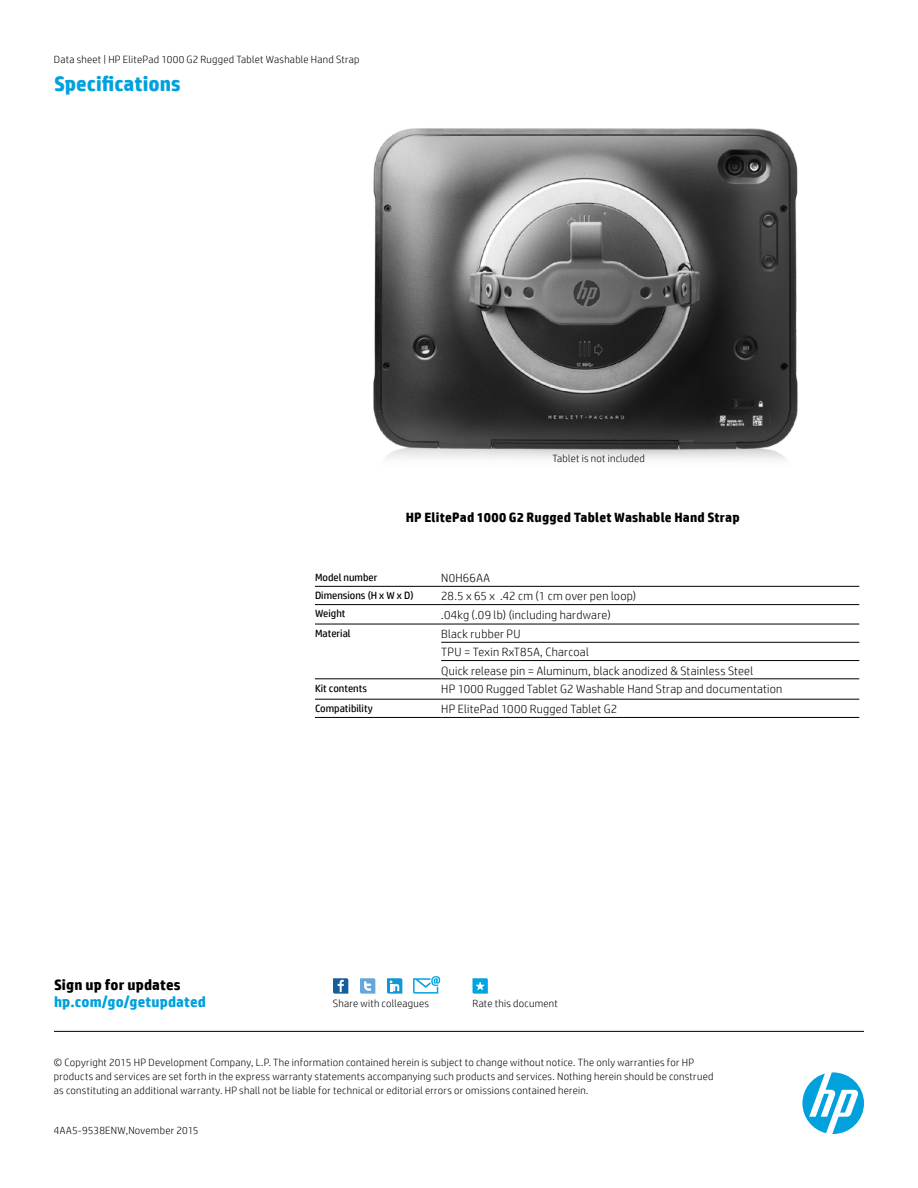
<style>
.page{position:relative;width:918px;height:1188px;background:#fff}
.page>*{position:absolute;margin:0;border:0;box-sizing:border-box;transform-origin:0 0}
.t1{font:700 21px "HP Simplified";color:#00a1dd}
.t2{font:700 15px "HP Simplified";letter-spacing:.01em;color:#00a1dd}
.t3{font:700 15px "HP Simplified";letter-spacing:.01em;color:#000}
.t4{font:700 13.5px "HP Simplified";letter-spacing:.015em;color:#000}
.t5{font:300 12px/18.3px "HP Simplified";letter-spacing:.02em;color:#000}
.t6{font:300 10.5px/13.5px "HP Simplified";letter-spacing:.025em;color:#000}
.t7{font:10.5px "HP Simplified";color:#000}
</style>
<div class="page">
<svg style="left:473px;top:978px;width:15px;height:16px"></svg>
<svg style="left:333px;top:978px;width:15px;height:16px"></svg>
<svg style="left:360px;top:978px;width:15px;height:16px"></svg>
<svg style="left:387px;top:978px;width:15px;height:16px"></svg>
<svg style="left:413px;top:976px;width:27px;height:18px"></svg>
<svg style="left:802px;top:1072px;width:62px;height:62px"></svg>
<hr style="left:54px;top:1031px;width:810px;height:1px;background:#000">
<img style="left:373px;top:128px;width:425px;height:332px">
<hr style="left:315px;top:586px;width:126px;height:1px;background:#000">
<hr style="left:441px;top:586px;width:418px;height:1px;background:#000">
<hr style="left:315px;top:604px;width:126px;height:1px;background:#000">
<hr style="left:441px;top:604px;width:418px;height:1px;background:#000">
<hr style="left:315px;top:624px;width:126px;height:1px;background:#000">
<hr style="left:441px;top:624px;width:418px;height:1px;background:#000">
<hr style="left:441px;top:642px;width:418px;height:1px;background:#000">
<hr style="left:441px;top:660px;width:418px;height:1px;background:#000">
<hr style="left:315px;top:678px;width:126px;height:1px;background:#000">
<hr style="left:441px;top:678px;width:418px;height:1px;background:#000">
<hr style="left:315px;top:699px;width:126px;height:1px;background:#000">
<hr style="left:441px;top:699px;width:418px;height:1px;background:#000">
<hr style="left:315px;top:717px;width:126px;height:1px;background:#000">
<hr style="left:441px;top:717px;width:418px;height:1px;background:#000">
<p class="t6" style="left:54px;top:52px;width:307px">Data sheet | HP ElitePad 1000 G2 Rugged Tablet Washable Hand Strap</p>
<h1 class="t1" style="left:54px;top:71px;width:128px">Specifications</h1>
<h2 class="t3" style="left:54px;top:976px;width:128px">Sign up for updates</h2>
<h2 class="t2" style="left:54px;top:993px;width:153px">hp.com/go/getupdated</h2>
<p class="t6" style="left:552px;top:452px;width:94px">Tablet is not included</p>
<p class="t4" style="left:406px;top:510px;width:336px">HP ElitePad 1000 G2 Rugged Tablet Washable Hand Strap</p>
<p class="t7" style="left:315px;top:571px;width:64px">Model number</p>
<p class="t5" style="left:441px;top:569px;width:50px">N0H66AA</p>
<p class="t7" style="left:315px;top:589px;width:100px">Dimensions (H x W x D)</p>
<p class="t5" style="left:441px;top:587px;width:197px">28.5 x 65 x .42 cm (1 cm over pen loop)</p>
<p class="t7" style="left:315px;top:608px;width:32px">Weight</p>
<p class="t5" style="left:441px;top:605px;width:171px">.04kg (.09 lb) (including hardware)</p>
<p class="t7" style="left:315px;top:627px;width:37px">Material</p>
<p class="t5" style="left:441px;top:625px;width:314px">Black rubber PU<br>TPU = Texin RxT85A, Charcoal<br>Quick release pin = Aluminum, black anodized &amp; Stainless Steel</p>
<p class="t7" style="left:315px;top:682px;width:54px">Kit contents</p>
<p class="t5" style="left:441px;top:679px;width:343px">HP 1000 Rugged Tablet G2 Washable Hand Strap and documentation</p>
<p class="t7" style="left:315px;top:702px;width:59px">Compatibility</p>
<p class="t5" style="left:441px;top:700px;width:178px">HP ElitePad 1000 Rugged Tablet G2</p>
<p class="t6" style="left:333px;top:996px;width:98px">Share with colleagues</p>
<p class="t6" style="left:472px;top:996px;width:87px">Rate this document</p>
<p class="t6" style="left:54px;top:1056px;width:661px">© Copyright 2015 HP Development Company, L.P. The information contained herein is subject to change without notice. The only warranties for HP products and services are set forth in the express warranty statements accompanying such products and services. Nothing herein should be construed as constituting an additional warranty. HP shall not be liable for technical or editorial errors or omissions contained herein.</p>
<p class="t6" style="left:54px;top:1123px;width:146px">4AA5-9538ENW,November 2015</p>
</div>
